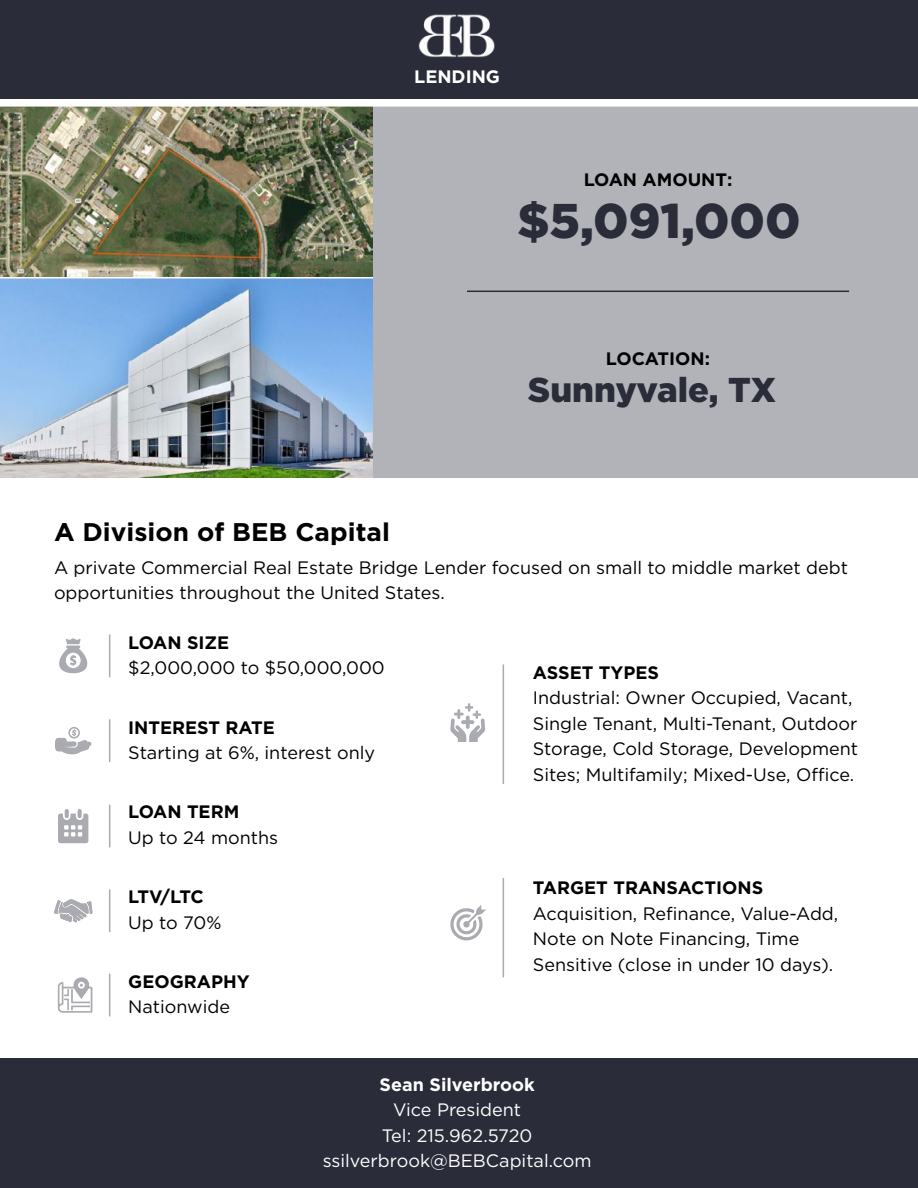
<style>
.page{position:relative;width:918px;height:1188px;background:#fff}
.page>*{position:absolute;margin:0;border:0;box-sizing:border-box;transform-origin:0 0}
.t1{font:900 48.75px "Gotham";color:#2a2c39}
.t2{font:900 34.5px "Gotham";color:#2a2c39}
.t3{font:700 25.5px "Gotham";color:#000}
.t4{font:18px/25.5px "Gotham";color:#000}
.t5{font:18px "Gotham";color:#fff}
.t6{font:700 18px/25.5px "Gotham";color:#000}
.t7{font:700 18px "Gotham";color:#fff}
.s1{font-weight:700}
.s2{font-weight:400}
</style>
<div class="page">
<img style="left:0;top:107px;width:373px;height:170px">
<div style="left:373px;top:103px;width:545px;height:374px;background:#b2b3b8"></div>
<img style="left:0;top:278px;width:373px;height:199px">
<div style="left:0;top:0;width:918px;height:98px;background:#2a2c39"></div>
<div style="left:0;top:1059px;width:918px;height:129px;background:#2a2c39"></div>
<img style="left:419px;top:14px;width:76px;height:44px">
<svg style="left:59px;top:638px;width:28px;height:36px"></svg>
<svg style="left:55px;top:727px;width:37px;height:27px"></svg>
<svg style="left:58px;top:809px;width:30px;height:34px"></svg>
<svg style="left:58px;top:977px;width:34px;height:36px"></svg>
<svg style="left:54px;top:899px;width:39px;height:23px"></svg>
<hr style="left:109px;top:634px;width:1px;height:43px;background:#aaabb0">
<hr style="left:109px;top:719px;width:1px;height:43px;background:#aaabb0">
<hr style="left:109px;top:805px;width:1px;height:42px;background:#aaabb0">
<hr style="left:109px;top:889px;width:1px;height:43px;background:#aaabb0">
<hr style="left:109px;top:974px;width:1px;height:42px;background:#aaabb0">
<hr style="left:503px;top:664px;width:1px;height:120px;background:#aaabb0">
<hr style="left:503px;top:878px;width:1px;height:99px;background:#aaabb0">
<svg style="left:450px;top:703px;width:35px;height:39px"></svg>
<svg style="left:450px;top:905px;width:36px;height:36px"></svg>
<hr style="left:467px;top:291px;width:382px;height:1px;background:#2a2c39">
<div style="left:0;top:99px;width:918px;height:8px;background:#fff"></div>
<p class="t7" style="left:414px;top:64px;width:87px">LENDING</p>
<p class="t6" style="left:584px;top:167px;width:150px">LOAN AMOUNT:</p>
<p class="t1" style="left:517px;top:187px;width:285px">$5,091,000</p>
<p class="t6" style="left:606px;top:346px;width:106px">LOCATION:</p>
<p class="t2" style="left:528px;top:366px;width:250px">Sunnyvale, TX</p>
<p class="t3" style="left:54px;top:516px;width:337px">A Division of BEB Capital</p>
<p class="t4" style="left:54px;top:554px;width:795px">A private Commercial Real Estate Bridge Lender focused on small to middle market debt opportunities throughout the United States.</p>
<p class="t4" style="left:128px;top:629px;width:258px"><span class="s1">LOAN SIZE<br></span>$2,000,000 to $50,000,000</p>
<p class="t4" style="left:533px;top:659px;width:327px"><span class="s1">ASSET TYPES<br></span>Industrial: Owner Occupied, Vacant, Single Tenant, Multi-Tenant, Outdoor Storage, Cold Storage, Development Sites; Multifamily; Mixed-Use, Office.</p>
<p class="t4" style="left:128px;top:714px;width:248px"><span class="s1">INTEREST RATE<br></span>Starting at 6%, interest only</p>
<p class="t4" style="left:128px;top:799px;width:151px"><span class="s1">LOAN TERM<br></span>Up to 24 months</p>
<p class="t6" style="left:128px;top:884px;width:95px">LTV/LTC<br><span class="s2">Up to 70%</span></p>
<p class="t4" style="left:128px;top:968px;width:123px"><span class="s1">GEOGRAPHY<br></span>Nationwide</p>
<p class="t4" style="left:533px;top:875px;width:307px"><span class="s1">TARGET TRANSACTIONS<br></span>Acquisition, Refinance, Value-Add,<br>Note on Note Financing, Time<br>Sensitive (close in under 10 days).</p>
<p class="t7" style="left:380px;top:1073px;width:156px">Sean Silverbrook</p>
<p class="t5" style="left:393px;top:1098px;width:130px">Vice President</p>
<p class="t5" style="left:382px;top:1124px;width:152px">Tel: 215.962.5720</p>
<p class="t5" style="left:323px;top:1149px;width:270px">ssilverbrook@BEBCapital.com</p>
</div>
